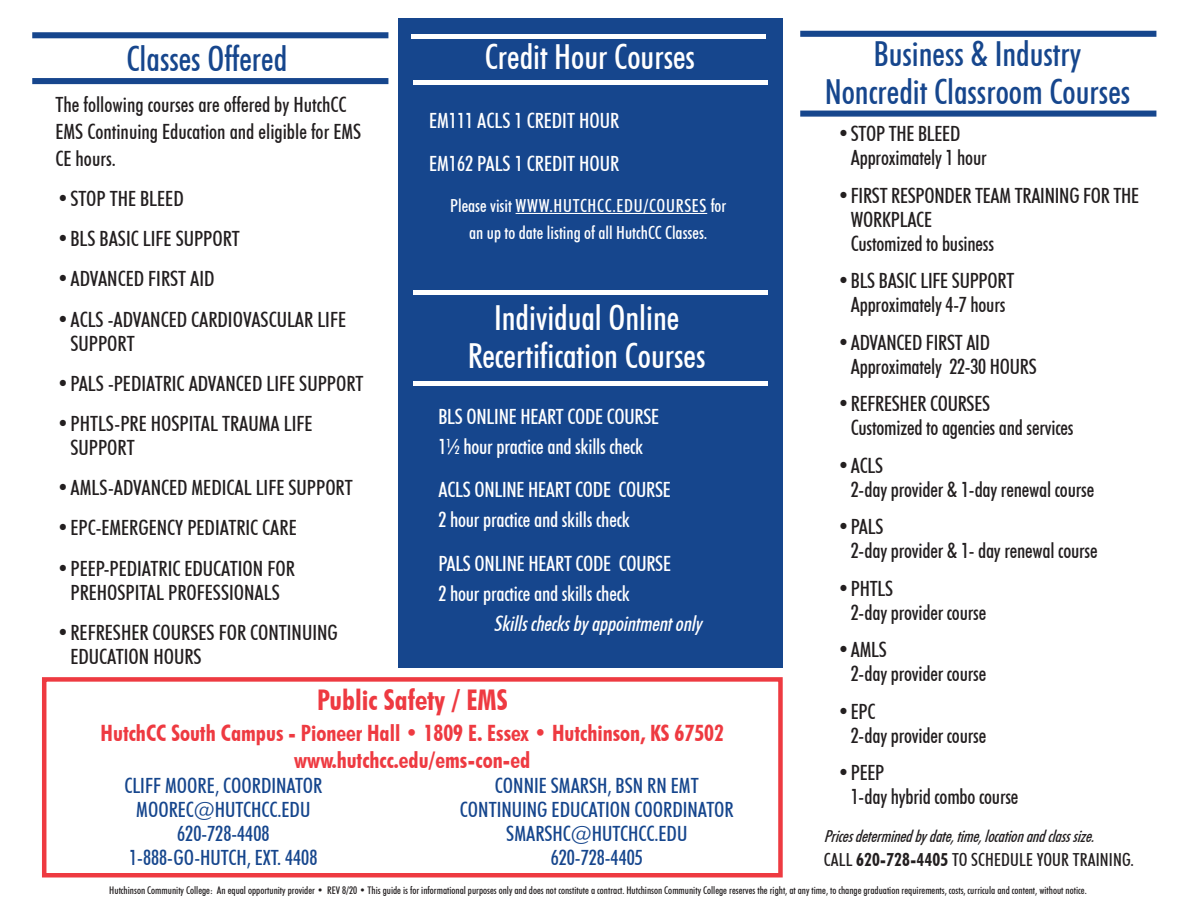
<style>
.page{position:relative;width:1188px;height:918px;background:#fff}
.page>*{position:absolute;margin:0;border:0;box-sizing:border-box;transform-origin:0 0}
.Heading{font:500 condensed 34.5px "Futura BT";color:#16468d}
.Heading-2{font:500 condensed 34.5px "Futura BT";color:#fff}
.Heading-3{font:700 condensed 28.5px "Futura BT";color:#ee3a41}
.Heading-4{font:700 condensed 22.5px/27px "Futura BT";color:#ee3a41;text-align:center}
.t1{font:500 condensed 21px/24px "Futura BT";letter-spacing:-.01em;color:#231f20}
.t2{font:500 condensed 21px/30px "Futura BT";letter-spacing:-.01em;color:#fff}
.t3{font:500 condensed 21px "Futura BT";color:#16468d}
.t4{font:italic 500 condensed 21px "Futura BT";color:#fff}
.t5{font:500 condensed 18px/27px "Futura BT";color:#fff;text-align:center}
.t6{font:500 condensed 18px "Futura BT";letter-spacing:.01em;color:#231f20}
.t7{font:italic 500 condensed 16.5px "Futura BT";color:#231f20}
.t8{font:500 condensed 10.5px "Futura BT";color:#231f20}
.s1{font-weight:700}
</style>
<div class="page">
<div style="left:398px;top:18px;width:385px;height:649px;background:#16468d"></div>
<svg style="left:800px;top:31px;width:356px;height:6px;background:#1c4b90"></svg>
<svg style="left:800px;top:111px;width:356px;height:6px;background:#255294"></svg>
<svg style="left:32px;top:32px;width:356px;height:6px;background:#1f4d91"></svg>
<div style="left:32px;top:78px;width:356px;height:6px;background:#16468d;border:2px solid #16468d"></div>
<hr style="left:411px;top:34px;width:355px;height:4px;background:#fff">
<div style="left:413px;top:80px;width:355px;height:5px;background:#fff"></div>
<hr style="left:516px;top:213px;width:191px;height:1px;background:#fff">
<div style="left:413px;top:290px;width:355px;height:5px;background:#fff"></div>
<hr style="left:413px;top:382px;width:355px;height:4px;background:#fff">
<div style="left:42px;top:677px;width:741px;height:201px;border:4px solid #ee3a41"></div>
<p class="Heading" style="left:874px;top:33px;width:209px">Business &amp; Industry</p>
<p class="Heading" style="left:825px;top:71px;width:307px">Noncredit Classroom Courses</p>
<p class="Heading" style="left:126px;top:38px;width:162px">Classes Offered</p>
<p class="Heading-2" style="left:485px;top:36px;width:212px">Credit Hour Courses</p>
<p class="t1" style="left:55px;top:91px;width:307px;line-height:27px">The following courses are offered by HutchCC<br>EMS Continuing Education and eligible for EMS<br>CE hours.</p>
<p class="t1" style="left:57px;top:186px;width:128px">•STOP THE BLEED</p>
<p class="t1" style="left:57px;top:227px;width:184px">•BLS BASIC LIFE SUPPORT</p>
<p class="t1" style="left:57px;top:267px;width:159px">•ADVANCED FIRST AID</p>
<p class="t1" style="left:70px;top:307px;width:277px;text-indent:-14px">•ACLS -ADVANCED CARDIOVASCULAR LIFE<br>SUPPORT</p>
<p class="t1" style="left:57px;top:371px;width:308px">•PALS -PEDIATRIC ADVANCED LIFE SUPPORT</p>
<p class="t1" style="left:70px;top:411px;width:244px;text-indent:-14px">•PHTLS-PRE HOSPITAL TRAUMA LIFE<br>SUPPORT</p>
<p class="t1" style="left:57px;top:476px;width:297px">•AMLS-ADVANCED MEDICAL LIFE SUPPORT</p>
<p class="t1" style="left:57px;top:516px;width:241px">•EPC-EMERGENCY PEDIATRIC CARE</p>
<p class="t1" style="left:57px;top:556px;width:239px;text-align:center">•PEEP-PEDIATRIC EDUCATION FOR<br>PREHOSPITAL PROFESSIONALS</p>
<p class="t1" style="left:70px;top:620px;width:269px;text-indent:-14px">•REFRESHER COURSES FOR CONTINUING<br>EDUCATION HOURS</p>
<p class="t2" style="left:429px;top:105px;width:192px">EM111 ACLS 1 CREDIT HOUR</p>
<p class="t2" style="left:429px;top:149px;width:192px">EM162 PALS 1 CREDIT HOUR</p>
<p class="t5" style="left:450px;top:192px;width:278px">Please visit WWW.HUTCHCC.EDU/COURSES for an up to date listing of all HutchCC Classes.</p>
<p class="t1" style="left:851px;top:122px;width:137px;text-indent:-14px">•STOP THE BLEED<br>Approximately 1 hour</p>
<p class="t1" style="left:851px;top:183px;width:290px;text-indent:-14px">•FIRST RESPONDER TEAM TRAINING FOR THE<br>WORKPLACE<br>Customized to business</p>
<p class="t1" style="left:837px;top:269px;width:178px;text-align:center">•BLS BASIC LIFE SUPPORT<br>Approximately 4-7 hours</p>
<p class="t1" style="left:851px;top:330px;width:187px;text-indent:-14px">•ADVANCED FIRST AID<br>Approximately 22-30 HOURS</p>
<p class="t1" style="left:851px;top:392px;width:224px;text-indent:-14px">•REFRESHER COURSES<br>Customized to agencies and services</p>
<p class="t1" style="left:851px;top:453px;width:245px;text-indent:-14px">•ACLS<br>2-day provider &amp; 1-day renewal course</p>
<p class="t1" style="left:851px;top:515px;width:248px;text-indent:-14px">•PALS<br>2-day provider &amp; 1- day renewal course</p>
<p class="t1" style="left:851px;top:576px;width:137px;text-indent:-14px">•PHTLS<br>2-day provider course</p>
<p class="t1" style="left:851px;top:638px;width:137px;text-indent:-14px">•AMLS<br>2-day provider course</p>
<p class="t1" style="left:851px;top:699px;width:137px;text-indent:-14px">•EPC<br>2-day provider course</p>
<p class="t1" style="left:851px;top:761px;width:169px;text-indent:-14px">•PEEP<br>1-day hybrid combo course</p>
<p class="t7" style="left:824px;top:826px;width:277px">Pricesdeterminedbydate,time,locationandclasssize.</p>
<p class="t6" style="left:824px;top:849px;width:312px">CALL <span class="s1">620-728-4405</span> TO SCHEDULE YOUR TRAINING.</p>
<p class="t8" style="left:109px;top:883px;width:979px">Hutchinson Community College: An equal opportunity provider • REV 8/20 • This guide is for informational purposes only and does not constitute a contract. Hutchinson Community College reserves the right, at any time, to change graduation requirements, costs, curricula and content, without notice.</p>
<p class="Heading-2" style="left:494px;top:297px;width:187px">Individual Online</p>
<p class="Heading-2" style="left:468px;top:335px;width:239px">Recertification Courses</p>
<p class="t2" style="left:438px;top:401px;width:222px">BLS ONLINE HEART CODE COURSE<br>1½ hour practice and skills check</p>
<p class="t2" style="left:438px;top:474px;width:234px">ACLS ONLINE HEART CODE COURSE<br>2 hour practice and skills check</p>
<p class="t2" style="left:438px;top:548px;width:234px">PALS ONLINE HEART CODE COURSE<br>2 hour practice and skills check</p>
<p class="t4" style="left:494px;top:610px;width:214px">Skillschecksbyappointmentonly</p>
<p class="Heading-3" style="left:317px;top:683px;width:192px">Public Safety / EMS</p>
<p class="Heading-4" style="left:101px;top:719px;width:625px">HutchCC South Campus - Pioneer Hall • 1809 E. Essex • Hutchinson, KS 67502 www.hutchcc.edu/ems-con-ed</p>
<p class="t3" style="left:124px;top:773px;width:199px">CLIFF MOORE, COORDINATOR</p>
<p class="t3" style="left:136px;top:797px;width:176px">MOOREC@HUTCHCC.EDU</p>
<p class="t3" style="left:177px;top:821px;width:94px">620-728-4408</p>
<p class="t3" style="left:129px;top:845px;width:190px">1-888-GO-HUTCH, EXT. 4408</p>
<p class="t3" style="left:495px;top:773px;width:205px">CONNIE SMARSH, BSN RN EMT</p>
<p class="t3" style="left:460px;top:797px;width:275px">CONTINUING EDUCATION COORDINATOR</p>
<p class="t3" style="left:506px;top:821px;width:183px">SMARSHC@HUTCHCC.EDU</p>
<p class="t3" style="left:551px;top:845px;width:94px">620-728-4405</p>
</div>
